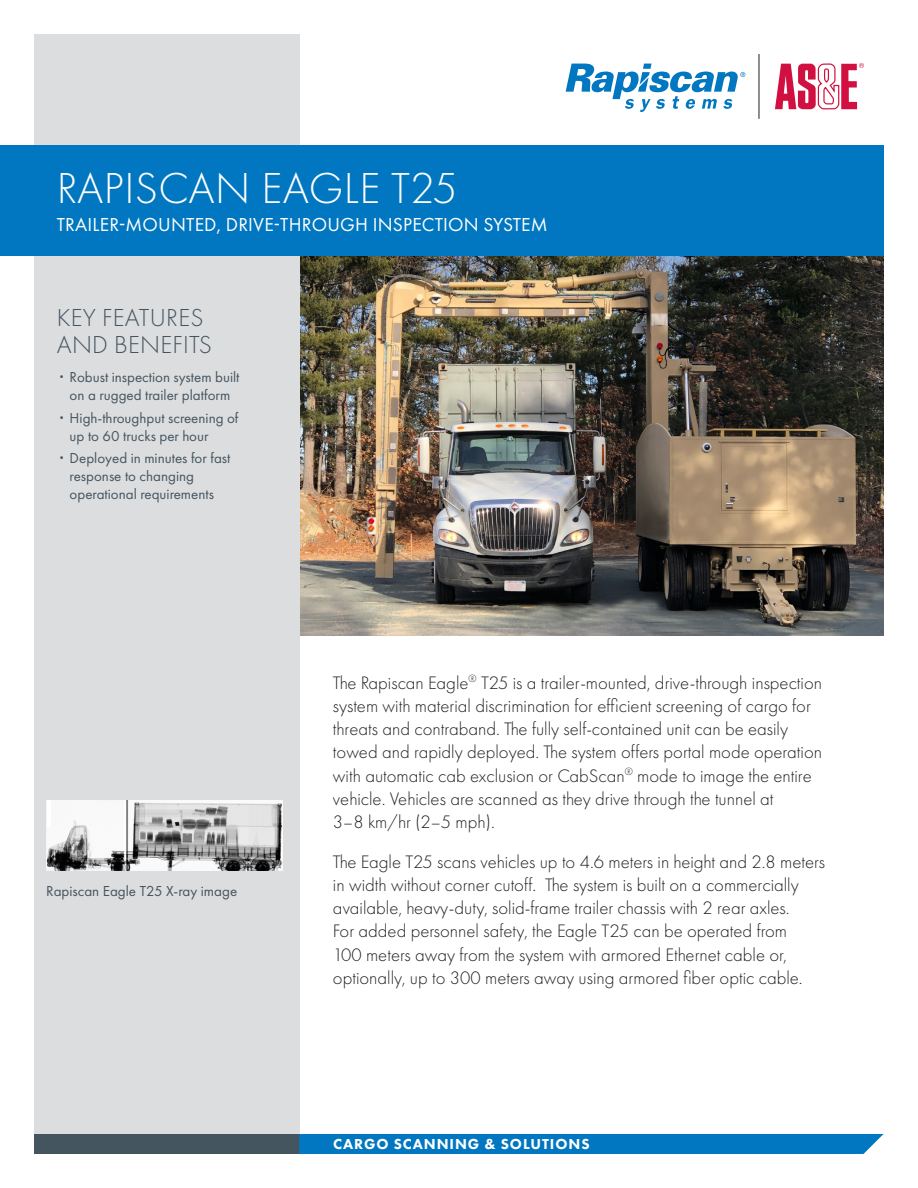
<style>
.page{position:relative;width:918px;height:1188px;background:#fff}
.page>*{position:absolute;margin:0;border:0;box-sizing:border-box;transform-origin:0 0}
.Product_Name_Main_He{font:300 45px "Futura PT";letter-spacing:.01em;color:#fff}
.KEY_FEATURES_AND_BEN{font:300 25.5px/27px "Futura PT";letter-spacing:.01em;color:#45555f}
.Product_Name_Descrip{font:19.5px "Futura PT";letter-spacing:.01em;color:#fff}
.Body_Text_12_5_15_5{font:300 18.75px/23.2px "Futura PT";color:#231f20}
.Image_Caption_Bold_H{font:15px/18px "Futura PT";color:#45555f}
.Element_KO_Copy_Carg{font:800 15px "Futura PT";letter-spacing:.06em;color:#fff}
.s1{font-weight:300;font-size:9.9px}
</style>
<div class="page">
<img style="left:299px;top:255px;width:585px;height:380px">
<svg style="left:566px;top:64px;width:179px;height:48px"></svg>
<svg style="left:775px;top:63px;width:89px;height:46px"></svg>
<hr style="left:759px;top:54px;width:1px;height:65px;background:#211e1e">
<div style="left:34px;top:34px;width:265px;height:1120px;background:#dcdddf"></div>
<div style="left:0;top:145px;width:884px;height:110px;background:#0077c0"></div>
<img style="left:46px;top:800px;width:237px;height:71px">
<div style="left:34px;top:1134px;width:265px;height:20px;background:#45555f"></div>
<div style="left:299px;top:1134px;width:585px;height:20px;background:#0077c0"></div>
<hr style="left:47px;top:800px;width:4px;height:27px;background:#fff">
<p class="Product_Name_Main_He" style="left:57px;top:163px;width:402px">RAPISCAN EAGLE T25</p>
<p class="Product_Name_Descrip" style="left:57px;top:213px;width:492px">TRAILER-MOUNTED, DRIVE-THROUGH INSPECTION SYSTEM</p>
<p class="KEY_FEATURES_AND_BEN" style="left:57px;top:305px;width:157px">KEY FEATURES<br>AND BENEFITS</p>
<p class="Image_Caption_Bold_H" style="left:57px;top:368px;width:184px;text-align:center"><span class="s1">•</span> Robust inspection system built on a rugged trailer platform</p>
<p class="Image_Caption_Bold_H" style="left:70px;top:409px;width:170px;text-indent:-13px"><span class="s1">•</span> High-throughput screening of up to 60 trucks per hour</p>
<p class="Image_Caption_Bold_H" style="left:70px;top:449px;width:162px;text-indent:-13px"><span class="s1">•</span> Deployed in minutes for fast response to changing operational requirements</p>
<p class="Image_Caption_Bold_H" style="left:46px;top:882px;width:192px">Rapiscan Eagle T25 X-ray image</p>
<p class="Body_Text_12_5_15_5" style="left:333px;top:671px;width:491px">The Rapiscan Eagle<sup>®</sup> T25 is a trailer-mounted, drive-through inspection system with material discrimination for efficient screening of cargo for threats and contraband. The fully self-contained unit can be easily towed and rapidly deployed. The system offers portal mode operation with automatic cab exclusion or CabScan<sup>®</sup> mode to image the entire vehicle. Vehicles are scanned as they drive through the tunnel at<br>3–8 km/hr (2–5 mph).</p>
<p class="Body_Text_12_5_15_5" style="left:333px;top:850px;width:493px">The Eagle T25 scans vehicles up to 4.6 meters in height and 2.8 meters in width without corner cutoff. The system is built on a commercially available, heavy-duty, solid-frame trailer chassis with 2 rear axles.<br>For added personnel safety, the Eagle T25 can be operated from<br>100 meters away from the system with armored Ethernet cable or, optionally, up to 300 meters away using armored fiber optic cable.</p>
<p class="Element_KO_Copy_Carg" style="left:333px;top:1135px;width:258px">CARGO SCANNING &amp; SOLUTIONS</p>
</div>
